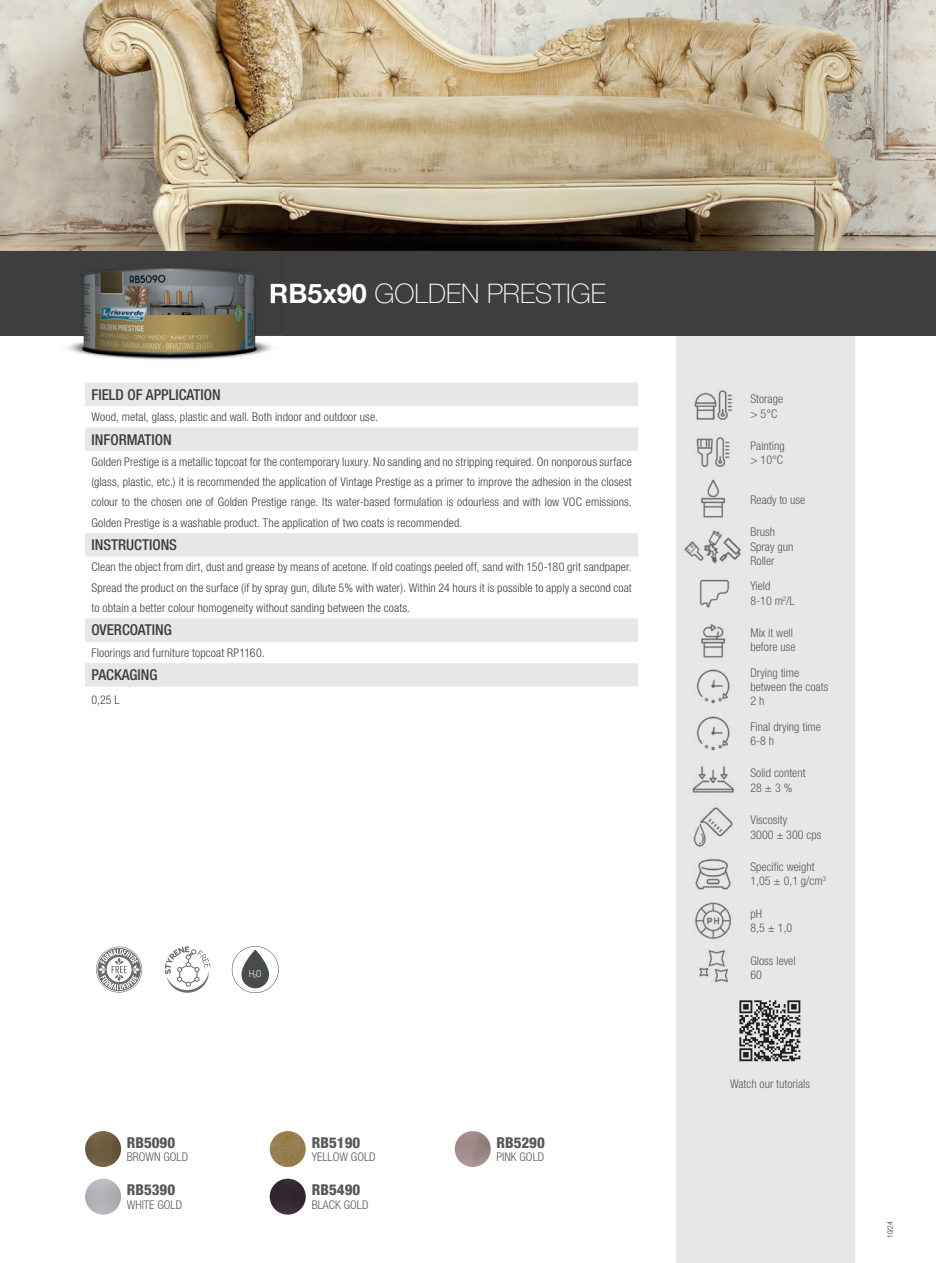
<style>
.page{position:relative;width:936px;height:1263px;background:#fff}
.page>*{position:absolute;margin:0;border:0;box-sizing:border-box;transform-origin:0 0}
.t1{font:100 27px "Helvetica Neue LT Std";color:#fff}
.t2{font:500 condensed 15px "Helvetica Neue LT Std";color:#3e3e3f}
.t3{font:800 condensed 15px "Helvetica Neue LT Std";color:#57585a}
.t4{font:300 condensed 12px/20.2px "Helvetica Neue LT Std";letter-spacing:.01em;color:#3e3e3f;text-align:justify}
.t5{font:300 condensed 12px/14.2px "Helvetica Neue LT Std";color:#57585a}
.t6{font:300 9.6px "Roboto Condensed";color:#fff}
.t7{font:300 condensed 7.5px "Helvetica Neue LTW1 G";color:#231f20}
.s1{font-weight:700}
</style>
<div class="page">
<div style="left:676px;top:251px;width:179px;height:1012px;background:#e6e7e9"></div>
<img style="left:0;top:0;width:935px;height:251px">
<div style="left:0;top:251px;width:935px;height:85px;background:#3e3e3f"></div>
<svg style="left:739px;top:1000px;width:62px;height:62px"></svg>
<img style="left:684px;top:390px;width:57px;height:593px">
<svg style="left:85px;top:383px;width:553px;height:304px"></svg>
<img style="left:85px;top:1131px;width:36px;height:36px;border-radius:18px">
<img style="left:270px;top:1131px;width:36px;height:36px;border-radius:18px">
<img style="left:455px;top:1131px;width:35px;height:36px;border-radius:18px">
<img style="left:85px;top:1179px;width:36px;height:35px;border-radius:18px">
<img style="left:270px;top:1179px;width:36px;height:35px;border-radius:18px">
<svg style="left:96px;top:946px;width:115px;height:47px"></svg>
<img style="left:57px;top:115px;width:225px;height:245px">
<img style="left:271px;top:284px;width:11px;height:20px">
<svg style="left:232px;top:946px;width:47px;height:47px"></svg>
<h1 class="t1" style="left:269px;top:278px;width:338px"><span class="s1">RB5x90</span> GOLDEN PRESTIGE</h1>
<p class="t2" style="left:91px;top:386px;width:131px">FIELD OF APPLICATION</p>
<p class="t4" style="left:91px;top:407px;width:288px">Wood, metal, glass, plastic and wall. Both indoor and outdoor use.</p>
<p class="t2" style="left:91px;top:430px;width:82px">INFORMATION</p>
<p class="t4" style="left:91px;top:451px;width:542px">Golden Prestige is a metallic topcoat for the contemporary luxury. No sanding and no stripping required. On nonporous surface (glass, plastic, etc.) it is recommended the application of Vintage Prestige as a primer to improve the adhesion in the closest colour to the chosen one of Golden Prestige range. Its water-based formulation is odourless and with low VOC emissions.<br>Golden Prestige is a washable product. The application of two coats is recommended.</p>
<p class="t2" style="left:91px;top:536px;width:87px">INSTRUCTIONS</p>
<p class="t4" style="left:91px;top:557px;width:542px">Clean the object from dirt, dust and grease by means of acetone. If old coatings peeled off, sand with 150-180 grit sandpaper.<br>Spread the product on the surface (if by spray gun, dilute 5% with water). Within 24 hours it is possible to apply a second coat to obtain a better colour homogeneity without sanding between the coats.</p>
<p class="t2" style="left:91px;top:621px;width:82px">OVERCOATING</p>
<p class="t4" style="left:91px;top:642px;width:175px">Floorings and furniture topcoat RP1160.</p>
<p class="t2" style="left:91px;top:666px;width:68px">PACKAGING</p>
<p class="t4" style="left:91px;top:689px;width:30px">0,25 L</p>
<p class="t6" style="left:249px;top:967px;width:14px">H<sub>2</sub>O</p>
<p class="t3" style="left:127px;top:1133px;width:50px">RB5090</p>
<p class="t5" style="left:127px;top:1150px;width:63px">BROWN GOLD</p>
<p class="t3" style="left:127px;top:1180px;width:50px">RB5390</p>
<p class="t5" style="left:127px;top:1197px;width:57px">WHITE GOLD</p>
<p class="t3" style="left:312px;top:1133px;width:50px">RB5190</p>
<p class="t5" style="left:312px;top:1150px;width:65px">YELLOW GOLD</p>
<p class="t3" style="left:312px;top:1180px;width:50px">RB5490</p>
<p class="t5" style="left:312px;top:1197px;width:58px">BLACK GOLD</p>
<p class="t3" style="left:496px;top:1133px;width:50px">RB5290</p>
<p class="t5" style="left:496px;top:1150px;width:49px">PINK GOLD</p>
<p class="t5" style="left:750px;top:392px;width:34px">Storage &gt; 5°C</p>
<p class="t5" style="left:750px;top:439px;width:36px">Painting &gt; 10°C</p>
<p class="t5" style="left:750px;top:492px;width:56px">Ready to use</p>
<p class="t5" style="left:750px;top:525px;width:44px">Brush<br>Spray gun<br>Roller</p>
<p class="t5" style="left:750px;top:579px;width:46px">Yield<br>8-10 m<sup>2</sup>/L</p>
<p class="t5" style="left:750px;top:626px;width:46px">Mix it well before use</p>
<p class="t5" style="left:750px;top:665px;width:79px">Drying time between the coats<br>2 h</p>
<p class="t5" style="left:750px;top:719px;width:72px">Final drying time<br>6-8 h</p>
<p class="t5" style="left:750px;top:766px;width:57px">Solid content<br>28 ± 3 %</p>
<p class="t5" style="left:750px;top:813px;width:72px">Viscosity<br>3000 ± 300 cps</p>
<p class="t5" style="left:750px;top:859px;width:77px">Specific weight<br>1,05 ± 0,1 g/cm<sup>3</sup></p>
<p class="t5" style="left:750px;top:906px;width:43px">pH<br>8,5 ± 1,0</p>
<p class="t5" style="left:750px;top:953px;width:47px">Gloss level<br>60</p>
<p class="t5" style="left:730px;top:1076px;width:81px">Watch our tutorials</p>
<p class="t7" style="left:885px;top:1238px;width:18px;rotate:-90deg">10/24</p>
</div>
